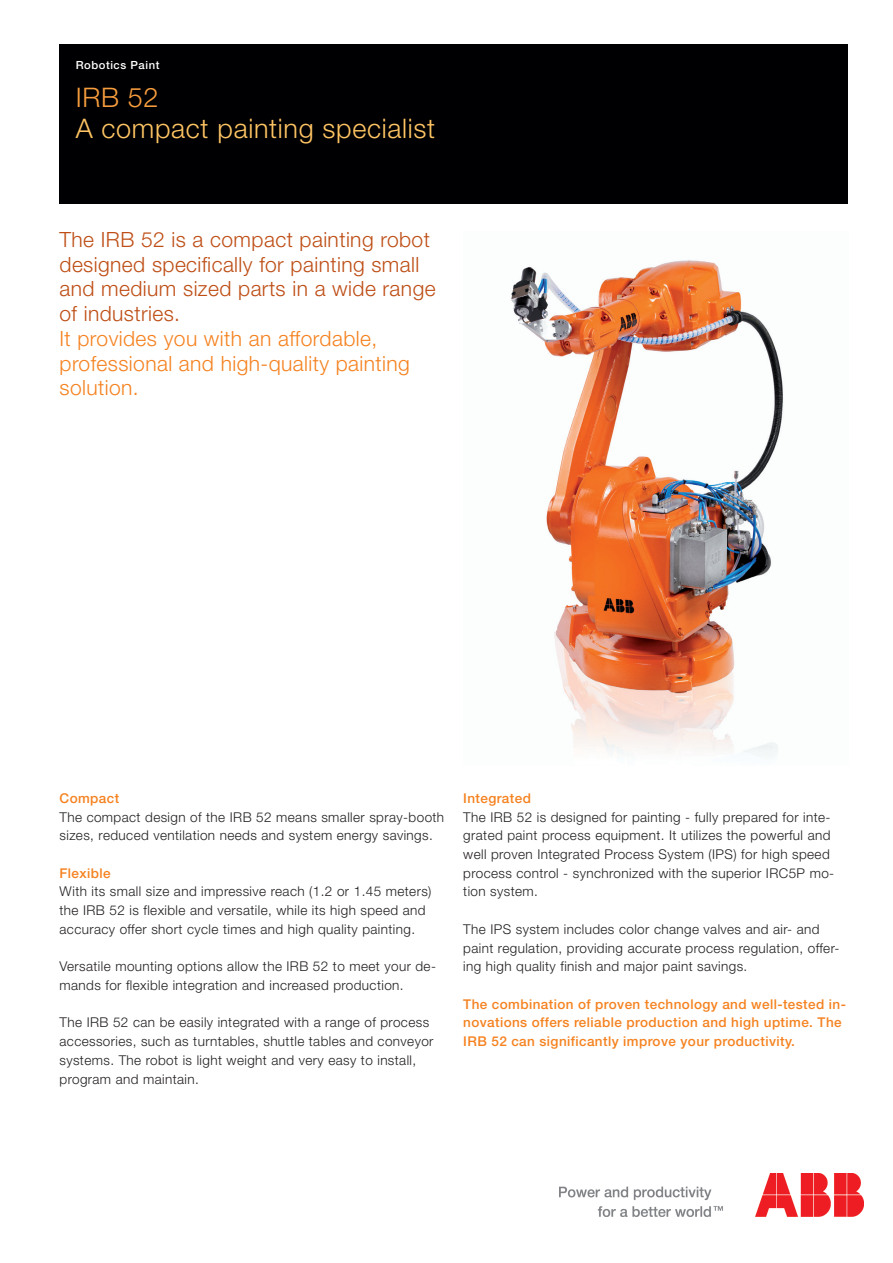
<style>
.page{position:relative;width:893px;height:1263px;background:#fff}
.page>*{position:absolute;margin:0;border:0;box-sizing:border-box;transform-origin:0 0}
.Smaller_cover_title{font:300 27px "Helvetica Neue LT Std";letter-spacing:.025em;color:#fec463}
.Smaller_cover_title-2{font:300 27px "Helvetica Neue LT Std";color:#f89d3d}
.Special_comments__co{font:300 21px/24.8px "Helvetica Neue LT Std";letter-spacing:.02em;color:#be4e16}
.Special_comments__co-2{font:300 21px/24.8px "Helvetica Neue LT Std";letter-spacing:.02em;color:#f58220}
.Bodytext{font:300 13.5px/18.8px "Helvetica Neue LT Std";letter-spacing:.03em;color:#231f20}
.Title_for_body_text{font:500 13.5px/18.8px "Helvetica Neue LT Std";letter-spacing:.03em;color:#f58220}
.Document_name{font:500 11.25px "Helvetica Neue LT Std";letter-spacing:.05em;color:#fff}
</style>
<div class="page">
<img style="left:560px;top:1174px;width:303px;height:42px">
<div style="left:60px;top:45px;width:788px;height:159px;background:#000002"></div>
<img style="left:511px;top:260px;width:273px;height:496px">
<p class="Document_name" style="left:76px;top:58px;width:85px">Robotics Paint</p>
<p class="Smaller_cover_title-2" style="left:76px;top:81px;width:84px">IRB 52</p>
<p class="Smaller_cover_title" style="left:76px;top:112px;width:361px">A compact painting specialist</p>
<p class="Special_comments__co" style="left:60px;top:226px;width:378px">The IRB 52 is a compact painting robot designed specifically for painting small and medium sized parts in a wide range of industries.</p>
<p class="Special_comments__co-2" style="left:60px;top:325px;width:352px">It provides you with an affordable, professional and high-quality painting solution.</p>
<p class="Title_for_body_text" style="left:60px;top:788px;width:61px">Compact</p>
<p class="Bodytext" style="left:60px;top:807px;width:386px">The compact design of the IRB 52 means smaller spray-booth sizes, reduced ventilation needs and system energy savings.</p>
<p class="Title_for_body_text" style="left:60px;top:863px;width:53px">Flexible</p>
<p class="Bodytext" style="left:60px;top:882px;width:373px">With its small size and impressive reach (1.2 or 1.45 meters) the IRB 52 is flexible and versatile, while its high speed and accuracy offer short cycle times and high quality painting.</p>
<p class="Bodytext" style="left:60px;top:957px;width:378px">Versatile mounting options allow the IRB 52 to meet your de&shy;mands for flexible integration and increased production.</p>
<p class="Bodytext" style="left:60px;top:1013px;width:375px">The IRB 52 can be easily integrated with a range of process accessories, such as turntables, shuttle tables and conveyor systems. The robot is light weight and very easy to install, program and maintain.</p>
<p class="Title_for_body_text" style="left:463px;top:788px;width:69px">Integrated</p>
<p class="Bodytext" style="left:463px;top:807px;width:372px">The IRB 52 is designed for painting - fully prepared for inte&shy;grated paint process equipment. It utilizes the powerful and well proven Integrated Process System (IPS) for high speed process control - synchronized with the superior IRC5P mo&shy;tion system.</p>
<p class="Bodytext" style="left:463px;top:919px;width:378px">The IPS system includes color change valves and air- and paint regulation, providing accurate process regulation, offer&shy;ing high quality finish and major paint savings.</p>
<p class="Title_for_body_text" style="left:463px;top:994px;width:384px">The combination of proven technology and well-tested in&shy;novations offers reliable production and high uptime. The<br>IRB 52 can significantly improve your productivity.</p>
</div>
